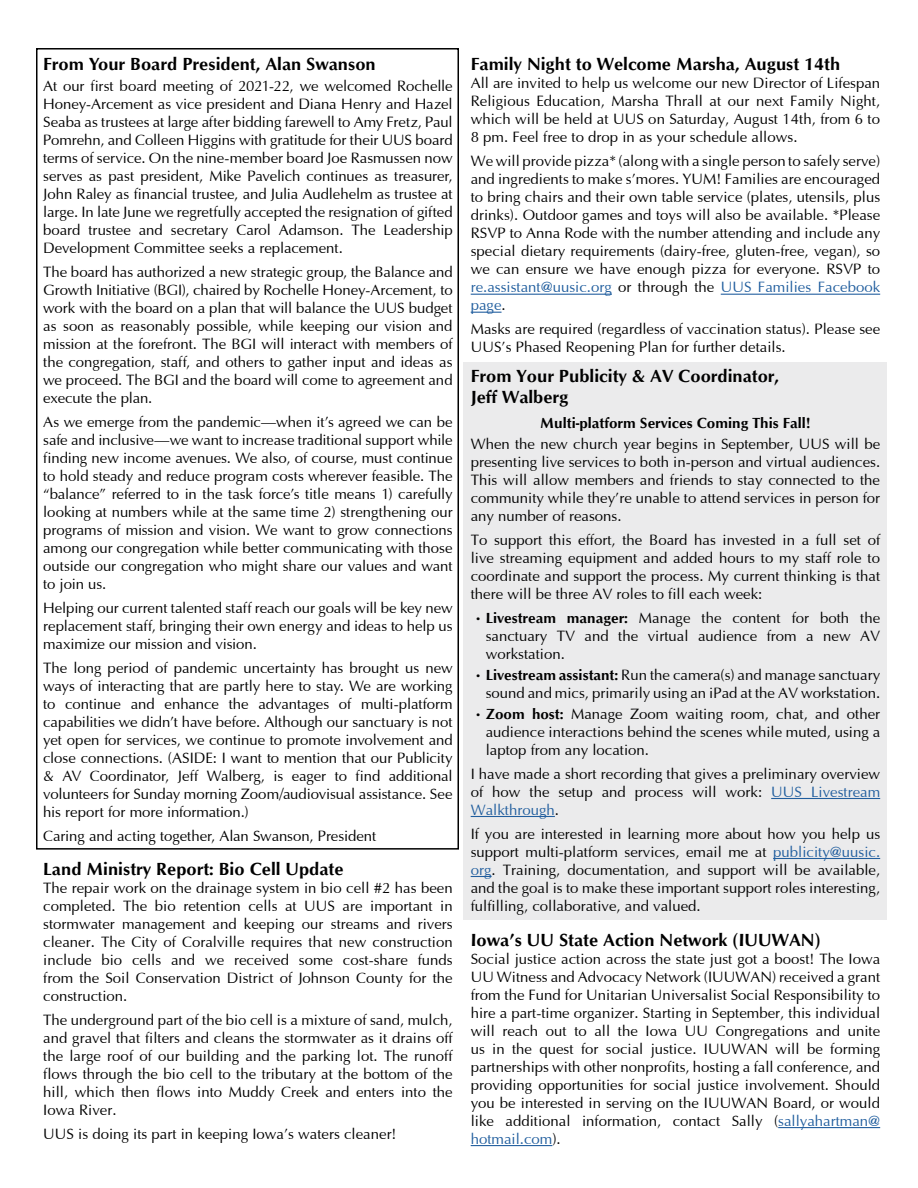
<style>
.page{position:relative;width:918px;height:1188px;background:#fff}
.page>*{position:absolute;margin:0;border:0;box-sizing:border-box;transform-origin:0 0}
.t1{font:700 18px/21.6px "Optimum";color:#000}
.t2{font:15px/18px "Optimum";color:#000;text-align:justify}
.t3{font:700 15px "Optimum";color:#000}
.s1{color:#215e9e}
.s2{font-weight:700}
</style>
<div class="page">
<div style="left:464px;top:362px;width:423px;height:558px;background:#ebebec"></div>
<hr style="left:471px;top:294px;width:141px;height:1px;background:#215e9e">
<hr style="left:721px;top:294px;width:159px;height:1px;background:#215e9e">
<hr style="left:471px;top:312px;width:31px;height:1px;background:#215e9e">
<hr style="left:771px;top:798px;width:109px;height:1px;background:#215e9e">
<hr style="left:471px;top:816px;width:84px;height:1px;background:#215e9e">
<hr style="left:773px;top:858px;width:107px;height:1px;background:#215e9e">
<svg style="left:471px;top:876px;width:21px;height:1px"></svg>
<hr style="left:778px;top:1127px;width:102px;height:1px;background:#215e9e">
<hr style="left:471px;top:1145px;width:81px;height:1px;background:#215e9e">
<div style="left:36px;top:48px;width:423px;height:802px;border:2px solid #000"></div>
<p class="t1" style="left:43px;top:53px;width:334px">From Your Board President, Alan Swanson</p>
<p class="t2" style="left:43px;top:78px;width:411px">At our first board meeting of 2021-22, we welcomed Rochelle Honey-Arcement as vice president and Diana Henry and Hazel Seaba as trustees at large after bidding farewell to Amy Fretz, Paul Pomrehn, and Colleen Higgins with gratitude for their UUS board terms of service. On the nine-member board Joe Rasmussen now serves as past president, Mike Pavelich continues as treasurer, John Raley as financial trustee, and Julia Audlehelm as trustee at large. In late June we regretfully accepted the resignation of gifted board trustee and secretary Carol Adamson. The Leadership Development Committee seeks a replacement.</p>
<p class="t2" style="left:43px;top:264px;width:411px">The board has authorized a new strategic group, the Balance and Growth Initiative (BGI), chaired by Rochelle Honey-Arcement, to work with the board on a plan that will balance the UUS budget as soon as reasonably possible, while keeping our vision and mission at the forefront. The BGI will interact with members of the congregation, staff, and others to gather input and ideas as we proceed. The BGI and the board will come to agreement and execute the plan.</p>
<p class="t2" style="left:43px;top:414px;width:411px">As we emerge from the pandemic—when it’s agreed we can be safe and inclusive—we want to increase traditional support while finding new income avenues. We also, of course, must continue to hold steady and reduce program costs wherever feasible. The “balance” referred to in the task force’s title means 1) carefully looking at numbers while at the same time 2) strengthening our programs of mission and vision. We want to grow connections among our congregation while better communicating with those outside our congregation who might share our values and want to join us.</p>
<p class="t2" style="left:43px;top:600px;width:411px">Helping our current talented staff reach our goals will be key new replacement staff, bringing their own energy and ideas to help us maximize our mission and vision.</p>
<p class="t2" style="left:43px;top:660px;width:411px">The long period of pandemic uncertainty has brought us new ways of interacting that are partly here to stay. We are working to continue and enhance the advantages of multi-platform capabilities we didn’t have before. Although our sanctuary is not yet open for services, we continue to promote involvement and close connections. (ASIDE: I want to mention that our Publicity &amp; AV Coordinator, Jeff Walberg, is eager to find additional volunteers for Sunday morning Zoom/audiovisual assistance. See his report for more information.)</p>
<p class="t2" style="left:43px;top:828px;width:335px">Caring and acting together, Alan Swanson, President</p>
<p class="t1" style="left:43px;top:858px;width:302px">Land Ministry Report: Bio Cell Update</p>
<p class="t2" style="left:43px;top:879px;width:411px">The repair work on the drainage system in bio cell #2 has been completed. The bio retention cells at UUS are important in stormwater management and keeping our streams and rivers cleaner. The City of Coralville requires that new construction include bio cells and we received some cost-share funds from the Soil Conservation District of Johnson County for the construction.</p>
<p class="t2" style="left:43px;top:1011px;width:411px">The underground part of the bio cell is a mixture of sand, mulch, and gravel that filters and cleans the stormwater as it drains off the large roof of our building and the parking lot. The runoff flows through the bio cell to the tributary at the bottom of the hill, which then flows into Muddy Creek and enters into the Iowa River.</p>
<p class="t2" style="left:43px;top:1125px;width:355px">UUS is doing its part in keeping Iowa’s waters cleaner!</p>
<p class="t1" style="left:471px;top:53px;width:371px">Family Night to Welcome Marsha, August 14th</p>
<p class="t2" style="left:471px;top:75px;width:411px">All are invited to help us welcome our new Director of Lifespan Religious Education, Marsha Thrall at our next Family Night, which will be held at UUS on Saturday, August 14th, from 6 to 8 pm. Feel free to drop in as your schedule allows.</p>
<p class="t2" style="left:471px;top:153px;width:411px">We will provide pizza* (along with a single person to safely serve) and ingredients to make s’mores. YUM! Families are encouraged to bring chairs and their own table service (plates, utensils, plus drinks). Outdoor games and toys will also be available. *Please RSVP to Anna Rode with the number attending and include any special dietary requirements (dairy-free, gluten-free, vegan), so we can ensure we have enough pizza for everyone. RSVP to <span class="s1">re.assistant@uusic.org</span> or through the <span class="s1">UUS Families Facebook page</span>.</p>
<p class="t2" style="left:471px;top:321px;width:411px">Masks are required (regardless of vaccination status). Please see<br>UUS’s Phased Reopening Plan for further details.</p>
<p class="t1" style="left:471px;top:365px;width:310px">From Your Publicity &amp; AV Coordinator,<br>Jeff Walberg</p>
<p class="t3" style="left:540px;top:414px;width:272px">Multi-platform Services Coming This Fall!</p>
<p class="t2" style="left:471px;top:435px;width:411px">When the new church year begins in September, UUS will be presenting live services to both in-person and virtual audiences.<br>This will allow members and friends to stay connected to the community while they’re unable to attend services in person for any number of reasons.</p>
<p class="t2" style="left:471px;top:531px;width:411px">To support this effort, the Board has invested in a full set of live streaming equipment and added hours to my staff role to coordinate and support the process. My current thinking is that there will be three AV roles to fill each week:</p>
<p class="t2" style="left:486px;top:609px;width:396px;text-indent:-12px"><span class="s2">• Livestream manager:</span> Manage the content for both the sanctuary TV and the virtual audience from a new AV workstation.</p>
<p class="t2" style="left:474px;top:666px;width:408px;text-align:right"><span class="s2">• Livestream assistant:</span> Run the camera(s) and manage sanctuary sound and mics, primarily using an iPad at the AV workstation.</p>
<p class="t2" style="left:486px;top:705px;width:396px;text-indent:-12px"><span class="s2">• Zoom host:</span> Manage Zoom waiting room, chat, and other audience interactions behind the scenes while muted, using a laptop from any location.</p>
<p class="t2" style="left:471px;top:765px;width:411px">I have made a short recording that gives a preliminary overview of how the setup and process will work: <span class="s1">UUS Livestream Walkthrough</span>.</p>
<p class="t2" style="left:471px;top:825px;width:411px">If you are interested in learning more about how you help us support multi-platform services, email me at <span class="s1">publicity@uusic. org</span>. Training, documentation, and support will be available, and the goal is to make these important support roles interesting, fulfilling, collaborative, and valued.</p>
<p class="t1" style="left:471px;top:929px;width:351px">Iowa’s UU State Action Network (IUUWAN)</p>
<p class="t2" style="left:471px;top:950px;width:411px">Social justice action across the state just got a boost! The Iowa UU Witness and Advocacy Network (IUUWAN) received a grant from the Fund for Unitarian Universalist Social Responsibility to hire a part-time organizer. Starting in September, this individual will reach out to all the Iowa UU Congregations and unite us in the quest for social justice. IUUWAN will be forming partnerships with other nonprofits, hosting a fall conference, and providing opportunities for social justice involvement. Should you be interested in serving on the IUUWAN Board, or would like additional information, contact Sally (<span class="s1">sallyahartman@ hotmail.com</span>).</p>
</div>
